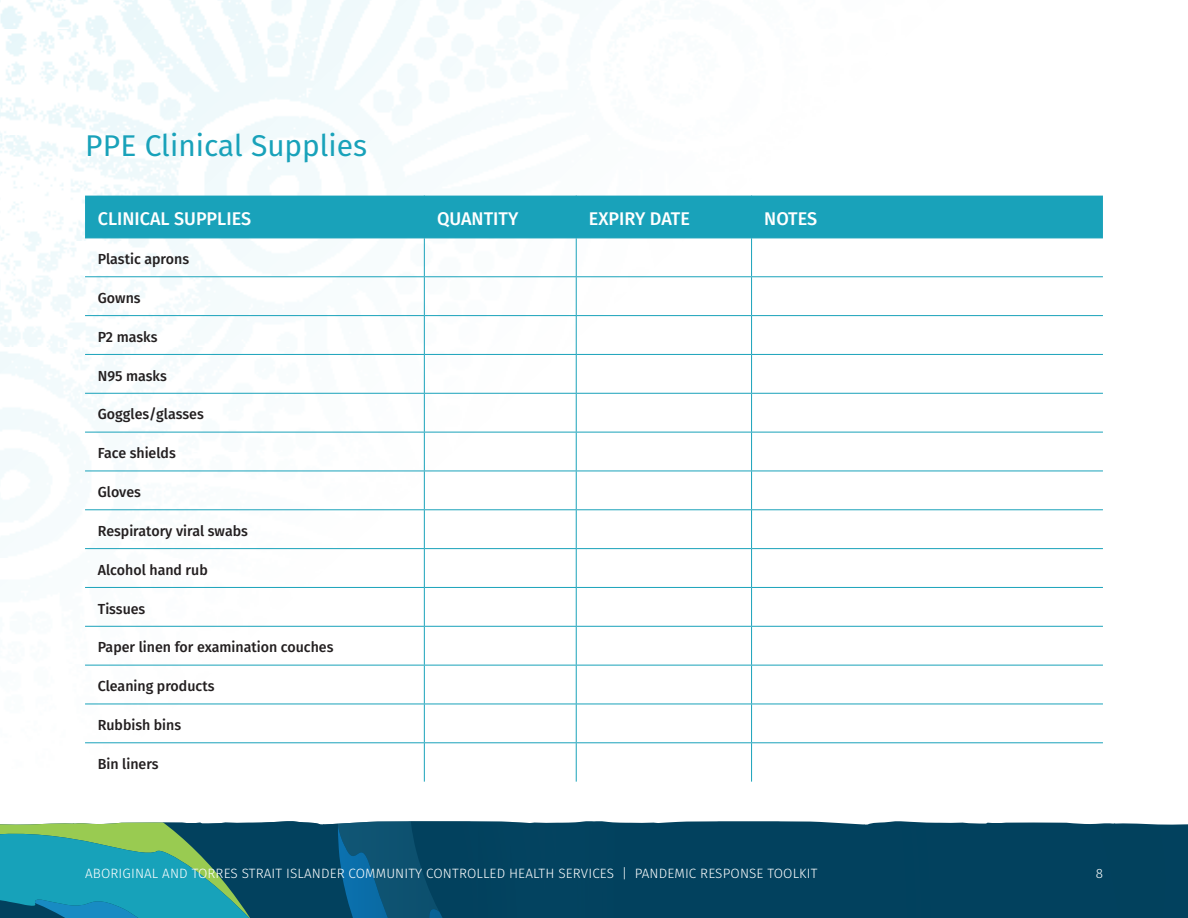
<style>
.page{position:relative;width:1188px;height:918px;background:#fff}
.page>*{position:absolute;margin:0;border:0;box-sizing:border-box;transform-origin:0 0}
.t1{font:30px "Fira Sans";color:#19a2ba}
.Table_header{font:500 18.3px "Fira Sans";color:#fff}
.Body{font:500 14.55px "Fira Sans";color:#231f20}
.t2{font:300 13.5px "Fira Sans";letter-spacing:.01em;color:#fff}
</style>
<div class="page">
<div style="left:0;top:821px;width:1188px;height:97px;background:#02415e"></div>
<svg style="left:0;top:821px;width:315px;height:97px"></svg>
<svg style="left:338px;top:821px;width:828px;height:97px"></svg>
<div style="left:85px;top:196px;width:1018px;height:42px;background:#19a2ba"></div>
<hr style="left:424px;top:196px;width:1px;height:42px;background:#19a2ba">
<hr style="left:576px;top:196px;width:1px;height:42px;background:#19a2ba">
<hr style="left:751px;top:196px;width:1px;height:42px;background:#19a2ba">
<hr style="left:85px;top:238px;width:339px;height:1px;background:#19a2ba">
<hr style="left:424px;top:238px;width:152px;height:1px;background:#19a2ba">
<hr style="left:424px;top:238px;width:1px;height:38px;background:#19a2ba">
<hr style="left:576px;top:238px;width:176px;height:1px;background:#19a2ba">
<hr style="left:576px;top:238px;width:1px;height:38px;background:#19a2ba">
<hr style="left:752px;top:238px;width:351px;height:1px;background:#19a2ba">
<hr style="left:751px;top:238px;width:1px;height:38px;background:#19a2ba">
<hr style="left:85px;top:276px;width:339px;height:1px;background:#19a2ba">
<hr style="left:424px;top:276px;width:152px;height:1px;background:#19a2ba">
<hr style="left:424px;top:277px;width:1px;height:38px;background:#19a2ba">
<hr style="left:576px;top:276px;width:176px;height:1px;background:#19a2ba">
<hr style="left:576px;top:277px;width:1px;height:38px;background:#19a2ba">
<hr style="left:752px;top:276px;width:351px;height:1px;background:#19a2ba">
<hr style="left:751px;top:277px;width:1px;height:38px;background:#19a2ba">
<hr style="left:85px;top:315px;width:339px;height:1px;background:#19a2ba">
<hr style="left:424px;top:315px;width:152px;height:1px;background:#19a2ba">
<hr style="left:424px;top:316px;width:1px;height:38px;background:#19a2ba">
<hr style="left:576px;top:315px;width:176px;height:1px;background:#19a2ba">
<hr style="left:576px;top:316px;width:1px;height:38px;background:#19a2ba">
<hr style="left:752px;top:315px;width:351px;height:1px;background:#19a2ba">
<hr style="left:751px;top:316px;width:1px;height:38px;background:#19a2ba">
<hr style="left:85px;top:354px;width:339px;height:1px;background:#19a2ba">
<hr style="left:424px;top:354px;width:152px;height:1px;background:#19a2ba">
<hr style="left:424px;top:355px;width:1px;height:38px;background:#19a2ba">
<hr style="left:576px;top:354px;width:176px;height:1px;background:#19a2ba">
<hr style="left:576px;top:355px;width:1px;height:38px;background:#19a2ba">
<hr style="left:752px;top:354px;width:351px;height:1px;background:#19a2ba">
<hr style="left:751px;top:355px;width:1px;height:38px;background:#19a2ba">
<hr style="left:85px;top:393px;width:339px;height:1px;background:#19a2ba">
<hr style="left:424px;top:393px;width:152px;height:1px;background:#19a2ba">
<hr style="left:424px;top:394px;width:1px;height:38px;background:#19a2ba">
<hr style="left:576px;top:393px;width:176px;height:1px;background:#19a2ba">
<hr style="left:576px;top:394px;width:1px;height:38px;background:#19a2ba">
<hr style="left:752px;top:393px;width:351px;height:1px;background:#19a2ba">
<hr style="left:751px;top:394px;width:1px;height:38px;background:#19a2ba">
<hr style="left:85px;top:432px;width:339px;height:1px;background:#19a2ba">
<hr style="left:424px;top:432px;width:152px;height:1px;background:#19a2ba">
<hr style="left:424px;top:432px;width:1px;height:39px;background:#19a2ba">
<hr style="left:576px;top:432px;width:176px;height:1px;background:#19a2ba">
<hr style="left:576px;top:432px;width:1px;height:39px;background:#19a2ba">
<hr style="left:752px;top:432px;width:351px;height:1px;background:#19a2ba">
<hr style="left:751px;top:432px;width:1px;height:39px;background:#19a2ba">
<hr style="left:85px;top:471px;width:339px;height:1px;background:#19a2ba">
<hr style="left:424px;top:471px;width:152px;height:1px;background:#19a2ba">
<hr style="left:424px;top:471px;width:1px;height:38px;background:#19a2ba">
<hr style="left:576px;top:471px;width:176px;height:1px;background:#19a2ba">
<hr style="left:576px;top:471px;width:1px;height:38px;background:#19a2ba">
<hr style="left:752px;top:471px;width:351px;height:1px;background:#19a2ba">
<hr style="left:751px;top:471px;width:1px;height:38px;background:#19a2ba">
<hr style="left:85px;top:509px;width:339px;height:1px;background:#19a2ba">
<hr style="left:424px;top:509px;width:152px;height:1px;background:#19a2ba">
<hr style="left:424px;top:510px;width:1px;height:38px;background:#19a2ba">
<hr style="left:576px;top:509px;width:176px;height:1px;background:#19a2ba">
<hr style="left:576px;top:510px;width:1px;height:38px;background:#19a2ba">
<hr style="left:752px;top:509px;width:351px;height:1px;background:#19a2ba">
<hr style="left:751px;top:510px;width:1px;height:38px;background:#19a2ba">
<hr style="left:85px;top:548px;width:339px;height:1px;background:#19a2ba">
<hr style="left:424px;top:548px;width:152px;height:1px;background:#19a2ba">
<hr style="left:424px;top:549px;width:1px;height:38px;background:#19a2ba">
<hr style="left:576px;top:548px;width:176px;height:1px;background:#19a2ba">
<hr style="left:576px;top:549px;width:1px;height:38px;background:#19a2ba">
<hr style="left:752px;top:548px;width:351px;height:1px;background:#19a2ba">
<hr style="left:751px;top:549px;width:1px;height:38px;background:#19a2ba">
<hr style="left:85px;top:587px;width:339px;height:1px;background:#19a2ba">
<hr style="left:424px;top:587px;width:152px;height:1px;background:#19a2ba">
<hr style="left:424px;top:588px;width:1px;height:38px;background:#19a2ba">
<hr style="left:576px;top:587px;width:176px;height:1px;background:#19a2ba">
<hr style="left:576px;top:588px;width:1px;height:38px;background:#19a2ba">
<hr style="left:752px;top:587px;width:351px;height:1px;background:#19a2ba">
<hr style="left:751px;top:588px;width:1px;height:38px;background:#19a2ba">
<hr style="left:85px;top:626px;width:339px;height:1px;background:#19a2ba">
<hr style="left:424px;top:626px;width:152px;height:1px;background:#19a2ba">
<hr style="left:424px;top:627px;width:1px;height:38px;background:#19a2ba">
<hr style="left:576px;top:626px;width:176px;height:1px;background:#19a2ba">
<hr style="left:576px;top:627px;width:1px;height:38px;background:#19a2ba">
<hr style="left:752px;top:626px;width:351px;height:1px;background:#19a2ba">
<hr style="left:751px;top:627px;width:1px;height:38px;background:#19a2ba">
<hr style="left:85px;top:665px;width:339px;height:1px;background:#19a2ba">
<hr style="left:424px;top:665px;width:152px;height:1px;background:#19a2ba">
<hr style="left:424px;top:665px;width:1px;height:39px;background:#19a2ba">
<hr style="left:576px;top:665px;width:176px;height:1px;background:#19a2ba">
<hr style="left:576px;top:665px;width:1px;height:39px;background:#19a2ba">
<hr style="left:752px;top:665px;width:351px;height:1px;background:#19a2ba">
<hr style="left:751px;top:665px;width:1px;height:39px;background:#19a2ba">
<hr style="left:85px;top:704px;width:339px;height:1px;background:#19a2ba">
<hr style="left:424px;top:704px;width:152px;height:1px;background:#19a2ba">
<hr style="left:424px;top:704px;width:1px;height:38px;background:#19a2ba">
<hr style="left:576px;top:704px;width:176px;height:1px;background:#19a2ba">
<hr style="left:576px;top:704px;width:1px;height:38px;background:#19a2ba">
<hr style="left:752px;top:704px;width:351px;height:1px;background:#19a2ba">
<hr style="left:751px;top:704px;width:1px;height:38px;background:#19a2ba">
<hr style="left:85px;top:742px;width:339px;height:1px;background:#19a2ba">
<hr style="left:424px;top:742px;width:152px;height:1px;background:#19a2ba">
<hr style="left:424px;top:743px;width:1px;height:39px;background:#19a2ba">
<hr style="left:576px;top:742px;width:176px;height:1px;background:#19a2ba">
<hr style="left:576px;top:743px;width:1px;height:39px;background:#19a2ba">
<hr style="left:752px;top:742px;width:351px;height:1px;background:#19a2ba">
<hr style="left:751px;top:743px;width:1px;height:39px;background:#19a2ba">
<h1 class="t1" style="left:85px;top:122px;width:284px">PPE Clinical Supplies</h1>
<p class="Table_header" style="left:98px;top:204px;width:155px">CLINICAL SUPPLIES</p>
<p class="Table_header" style="left:437px;top:204px;width:83px">QUANTITY</p>
<p class="Table_header" style="left:589px;top:204px;width:103px">EXPIRY DATE</p>
<p class="Table_header" style="left:764px;top:204px;width:54px">NOTES</p>
<p class="Body" style="left:98px;top:247px;width:93px">Plastic aprons</p>
<p class="Body" style="left:98px;top:286px;width:44px">Gowns</p>
<p class="Body" style="left:98px;top:325px;width:61px">P2 masks</p>
<p class="Body" style="left:98px;top:364px;width:71px">N95 masks</p>
<p class="Body" style="left:98px;top:403px;width:107px">Goggles/glasses</p>
<p class="Body" style="left:98px;top:441px;width:80px">Face shields</p>
<p class="Body" style="left:98px;top:480px;width:45px">Gloves</p>
<p class="Body" style="left:98px;top:519px;width:152px">Respiratory viral swabs</p>
<p class="Body" style="left:98px;top:558px;width:111px">Alcohol hand rub</p>
<p class="Body" style="left:98px;top:597px;width:49px">Tissues</p>
<p class="Body" style="left:98px;top:636px;width:237px">Paper linen for examination couches</p>
<p class="Body" style="left:98px;top:674px;width:118px">Cleaning products</p>
<p class="Body" style="left:98px;top:713px;width:85px">Rubbish bins</p>
<p class="Body" style="left:98px;top:752px;width:62px">Bin liners</p>
<p class="t2" style="left:85px;top:864px;width:734px">ABORIGINAL AND TORRES STRAIT ISLANDER COMMUNITY CONTROLLED HEALTH SERVICES | PANDEMIC RESPONSE TOOLKIT</p>
<p class="t2" style="left:1096px;top:864px;width:9px">8</p>
</div>
